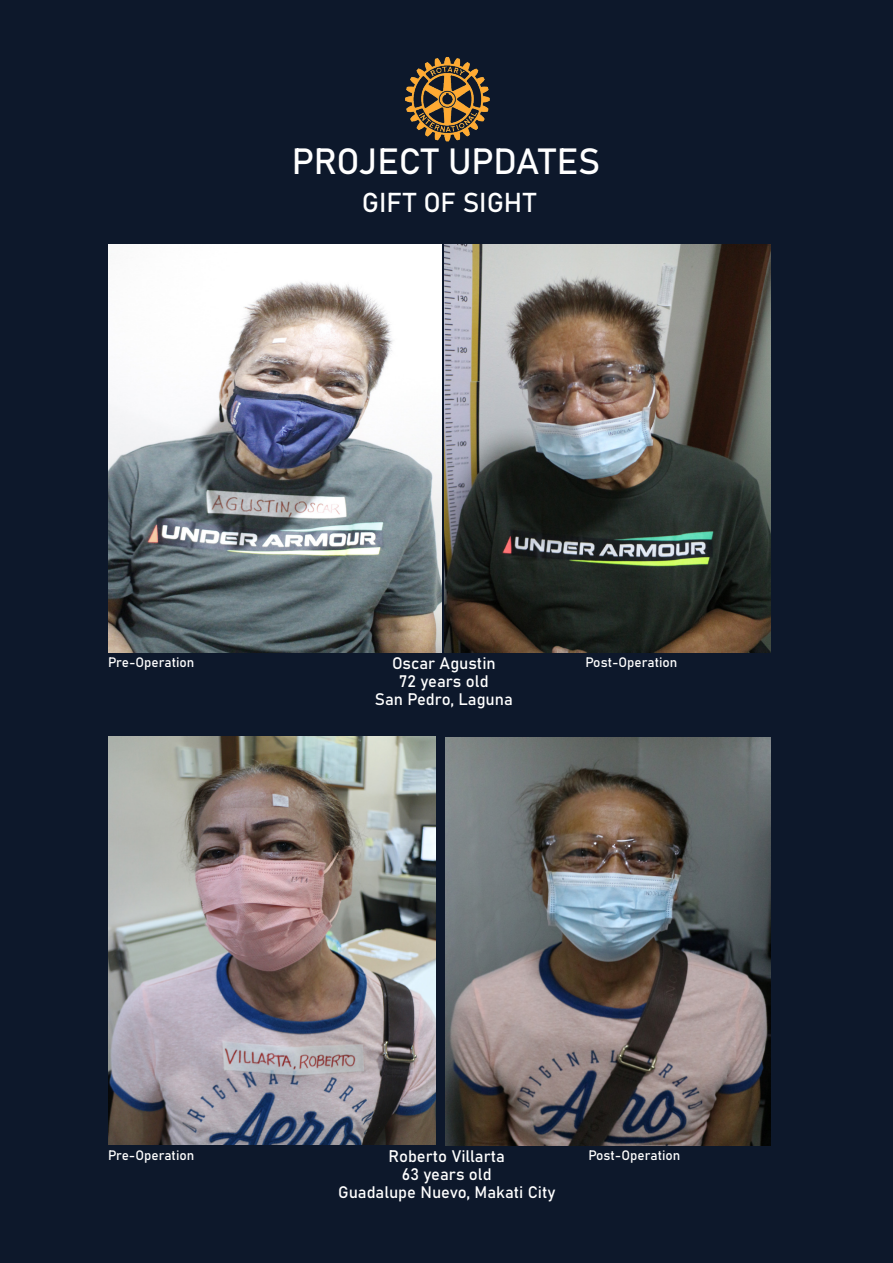
<style>
.page{position:relative;width:893px;height:1263px;background:#0d182b}
.page>*{position:absolute;margin:0;border:0;box-sizing:border-box;transform-origin:0 0}
.t1{font:36px "Bahnschrift";letter-spacing:-.01em;color:#fff}
.t2{font:27px "Bahnschrift";letter-spacing:-.005em;color:#fff}
.t3{font:16.5px "Bahnschrift";color:#fff}
.t4{font:13.5px "Bahnschrift";color:#fff}
</style>
<div class="page">
<img style="left:108px;top:245px;width:334px;height:407px">
<img style="left:405px;top:57px;width:85px;height:85px">
<img style="left:445px;top:245px;width:326px;height:407px">
<img style="left:108px;top:737px;width:328px;height:408px">
<img style="left:445px;top:737px;width:326px;height:408px">
<p class="t1" style="left:292px;top:134px;width:310px">PROJECT UPDATES</p>
<p class="t2" style="left:362px;top:182px;width:176px">GIFT OF SIGHT</p>
<p class="t3" style="left:392px;top:651px;width:105px">Oscar Agustin</p>
<p class="t3" style="left:399px;top:669px;width:91px">72 years old</p>
<p class="t3" style="left:375px;top:687px;width:139px">San Pedro, Laguna</p>
<p class="t4" style="left:108px;top:652px;width:88px">Pre-Operation</p>
<p class="t4" style="left:585px;top:652px;width:93px">Post-Operation</p>
<p class="t3" style="left:389px;top:1144px;width:118px">Roberto Villarta</p>
<p class="t3" style="left:402px;top:1162px;width:91px">63 years old</p>
<p class="t3" style="left:338px;top:1180px;width:219px">Guadalupe Nuevo, Makati City</p>
<p class="t4" style="left:108px;top:1145px;width:88px">Pre-Operation</p>
<p class="t4" style="left:588px;top:1145px;width:93px">Post-Operation</p>
</div>
